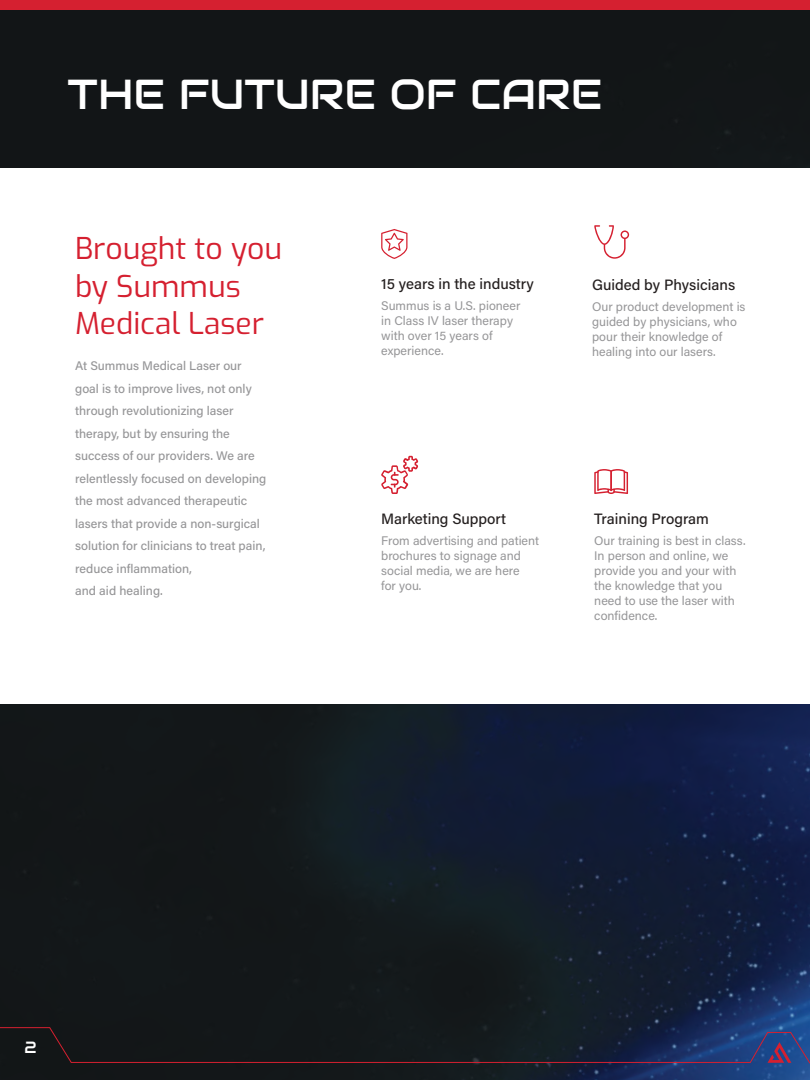
<style>
.page{position:relative;width:810px;height:1080px;background:#fff}
.page>*{position:absolute;margin:0;border:0;box-sizing:border-box;transform-origin:0 0}
.t1{font:41.88px "Audiowide";color:#fff}
.t2{font:100 30px/37.5px "Exo";color:#d52030}
.t3{font:16.25px "Audiowide";color:#fff}
.t4{font:500 15px "Acumin Pro";color:#241f1f}
.t5{font:12.5px/15px "Acumin Variable Concept";letter-spacing:.025em;color:#969698}
</style>
<div class="page">
<img style="left:0;top:9px;width:810px;height:1018px">
<div style="left:0;top:168px;width:810px;height:535px;background:#fff"></div>
<div style="left:0;top:0;width:810px;height:9px;background:#d52030"></div>
<svg style="left:594px;top:225px;width:35px;height:34px"></svg>
<svg style="left:381px;top:456px;width:37px;height:38px"></svg>
<svg style="left:594px;top:469px;width:34px;height:25px"></svg>
<svg style="left:0;top:1027px;width:810px;height:53px;background:#19202f"></svg>
<svg style="left:381px;top:229px;width:26px;height:30px"></svg>
<h1 class="t1" style="left:68px;top:68px;width:536px">THE FUTURE OF CARE</h1>
<h2 class="t2" style="left:75px;top:228px;width:209px">Brought to you by Summus<br>Medical Laser</h2>
<p class="t5" style="left:75px;top:354px;width:192px;line-height:22.5px">At Summus Medical Laser our goal is to improve lives, not only through revolutionizing laser therapy, but by ensuring the success of our providers. We are relentlessly focused on developing the most advanced therapeutic lasers that provide a non-surgical solution for clinicians to treat pain, reduce inflammation,<br>and aid healing.</p>
<p class="t4" style="left:381px;top:273px;width:154px">15 years in the industry</p>
<p class="t5" style="left:381px;top:297px;width:140px">Summus is a U.S. pioneer in Class IV laser therapy with over 15 years of experience.</p>
<p class="t4" style="left:592px;top:274px;width:145px">Guided by Physicians</p>
<p class="t5" style="left:592px;top:298px;width:155px">Our product development is guided by physicians, who pour their knowledge of healing into our lasers.</p>
<p class="t4" style="left:381px;top:509px;width:127px">Marketing Support</p>
<p class="t5" style="left:381px;top:533px;width:159px">From advertising and patient brochures to signage and social media, we are here<br>for you.</p>
<p class="t4" style="left:594px;top:509px;width:116px">Training Program</p>
<p class="t5" style="left:594px;top:533px;width:152px">Our training is best in class.<br>In person and online, we provide you and your with the knowledge that you need to use the laser with confidence.</p>
<h3 class="t3" style="left:25px;top:1037px;width:14px">2</h3>
</div>
